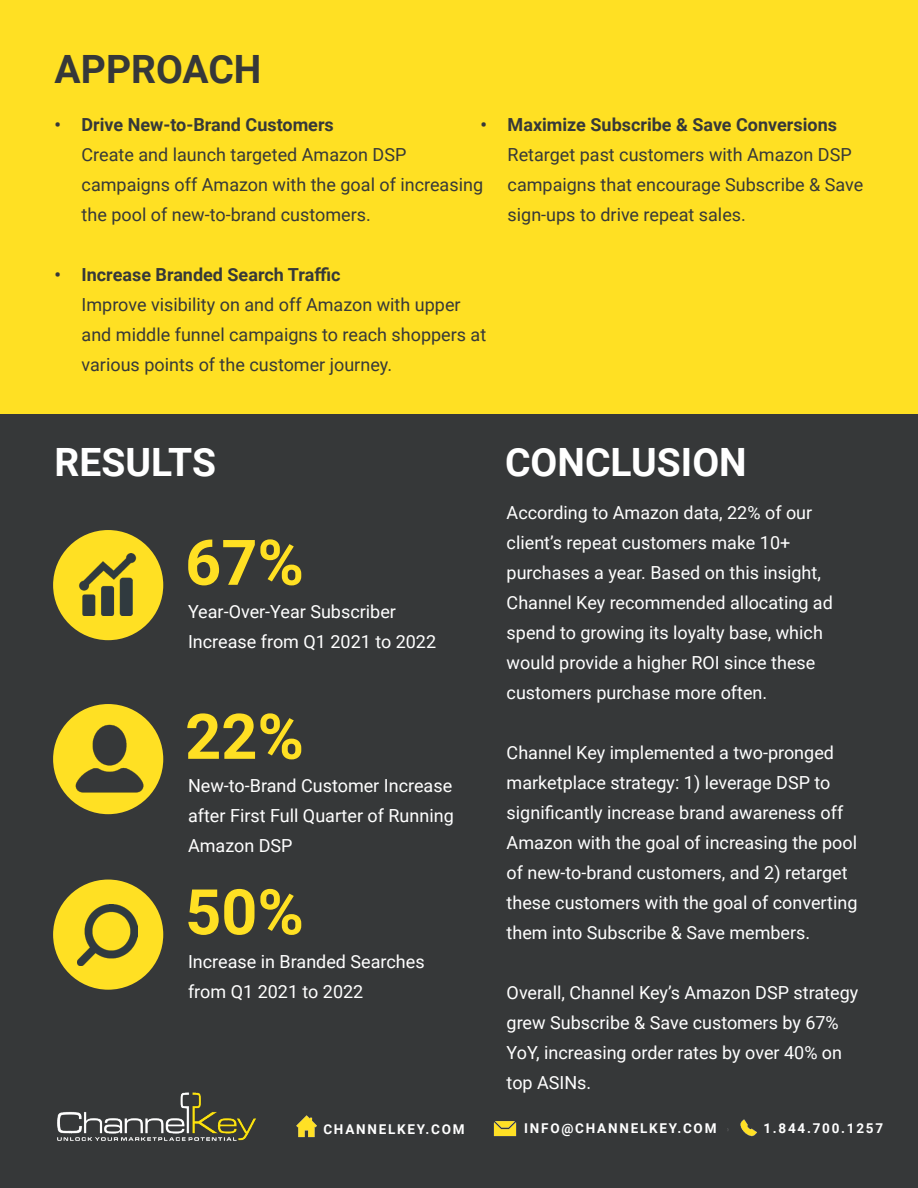
<style>
.page{position:relative;width:918px;height:1188px;background:#fff}
.page>*{position:absolute;margin:0;border:0;box-sizing:border-box;transform-origin:0 0}
.t1{font:700 63px "Roboto";color:#ffe023}
.t2{font:700 39px "Roboto";color:#fff}
.t3{font:700 39px "Roboto";color:#363839}
.t4{font:18px/30px "Roboto";color:#fff}
.t5{font:18px/30px "Roboto";color:#363839}
.t6{font:700 13.5px "Roboto";letter-spacing:.13em;color:#fff}
.s1{font-weight:700}
</style>
<div class="page">
<div style="left:0;top:413px;width:918px;height:775px;background:#363839"></div>
<div style="left:0;top:0;width:918px;height:414px;background:#ffe023"></div>
<img style="left:57px;top:1092px;width:195px;height:49px">
<img style="left:252px;top:1115px;width:65px;height:23px">
<img style="left:493px;top:1121px;width:24px;height:16px">
<img style="left:727px;top:1119px;width:30px;height:18px">
<div style="left:53px;top:530px;width:110px;height:110px;background:#ffe023;border-radius:50%"></div>
<div style="left:53px;top:704px;width:110px;height:110px;background:#ffe023;border-radius:50%"></div>
<div style="left:53px;top:880px;width:110px;height:110px;background:#ffe023;border-radius:50%"></div>
<img style="left:79px;top:553px;width:58px;height:63px">
<img style="left:70px;top:718px;width:80px;height:80px">
<img style="left:77px;top:905px;width:61px;height:61px">
<p class="t3" style="left:55px;top:42px;width:208px">APPROACH</p>
<p class="t5" style="left:82px;top:108px;width:403px;text-indent:-27px"><span class="s1">• Drive New-to-Brand Customers<br></span>Create and launch targeted Amazon DSP campaigns off Amazon with the goal of increasing the pool of new-to-brand customers.</p>
<p class="t5" style="left:508px;top:108px;width:357px;text-indent:-27px"><span class="s1">• Maximize Subscribe &amp; Save Conversions </span>Retarget past customers with Amazon DSP campaigns that encourage Subscribe &amp; Save sign-ups to drive repeat sales.</p>
<p class="t5" style="left:82px;top:258px;width:406px;text-indent:-27px"><span class="s1">• Increase Branded Search Traffic<br></span>Improve visibility on and off Amazon with upper and middle funnel campaigns to reach shoppers at various points of the customer journey.</p>
<p class="t2" style="left:55px;top:435px;width:163px">RESULTS</p>
<p class="t1" style="left:185px;top:518px;width:120px">67%</p>
<p class="t4" style="left:188px;top:596px;width:209px">Year-Over-Year Subscriber</p>
<p class="t4" style="left:188px;top:626px;width:250px">Increase from Q1 2021 to 2022</p>
<p class="t1" style="left:185px;top:692px;width:120px">22%</p>
<p class="t4" style="left:188px;top:770px;width:267px;text-align:justify">New-to-Brand Customer Increase after First Full Quarter of Running Amazon DSP</p>
<p class="t1" style="left:185px;top:868px;width:120px">50%</p>
<p class="t4" style="left:188px;top:946px;width:238px">Increase in Branded Searches from Q1 2021 to 2022</p>
<p class="t2" style="left:505px;top:435px;width:243px">CONCLUSION</p>
<p class="t4" style="left:507px;top:497px;width:328px">According to Amazon data, 22% of our client’s repeat customers make 10+ purchases a year. Based on this insight, Channel Key recommended allocating ad spend to growing its loyalty base, which would provide a higher ROI since these customers purchase more often.</p>
<p class="t4" style="left:507px;top:737px;width:352px">Channel Key implemented a two-pronged marketplace strategy: 1) leverage DSP to significantly increase brand awareness off Amazon with the goal of increasing the pool of new-to-brand customers, and 2) retarget these customers with the goal of converting them into Subscribe &amp; Save members.</p>
<p class="t4" style="left:507px;top:977px;width:353px">Overall, Channel Key’s Amazon DSP strategy grew Subscribe &amp; Save customers by 67% YoY, increasing order rates by over 40% on top ASINs.</p>
<p class="t6" style="left:323px;top:1120px;width:143px">CHANNELKEY.COM</p>
<p class="t6" style="left:524px;top:1119px;width:194px">INFO@CHANNELKEY.COM</p>
<p class="t6" style="left:763px;top:1119px;width:121px">1.844.700.1257</p>
</div>
